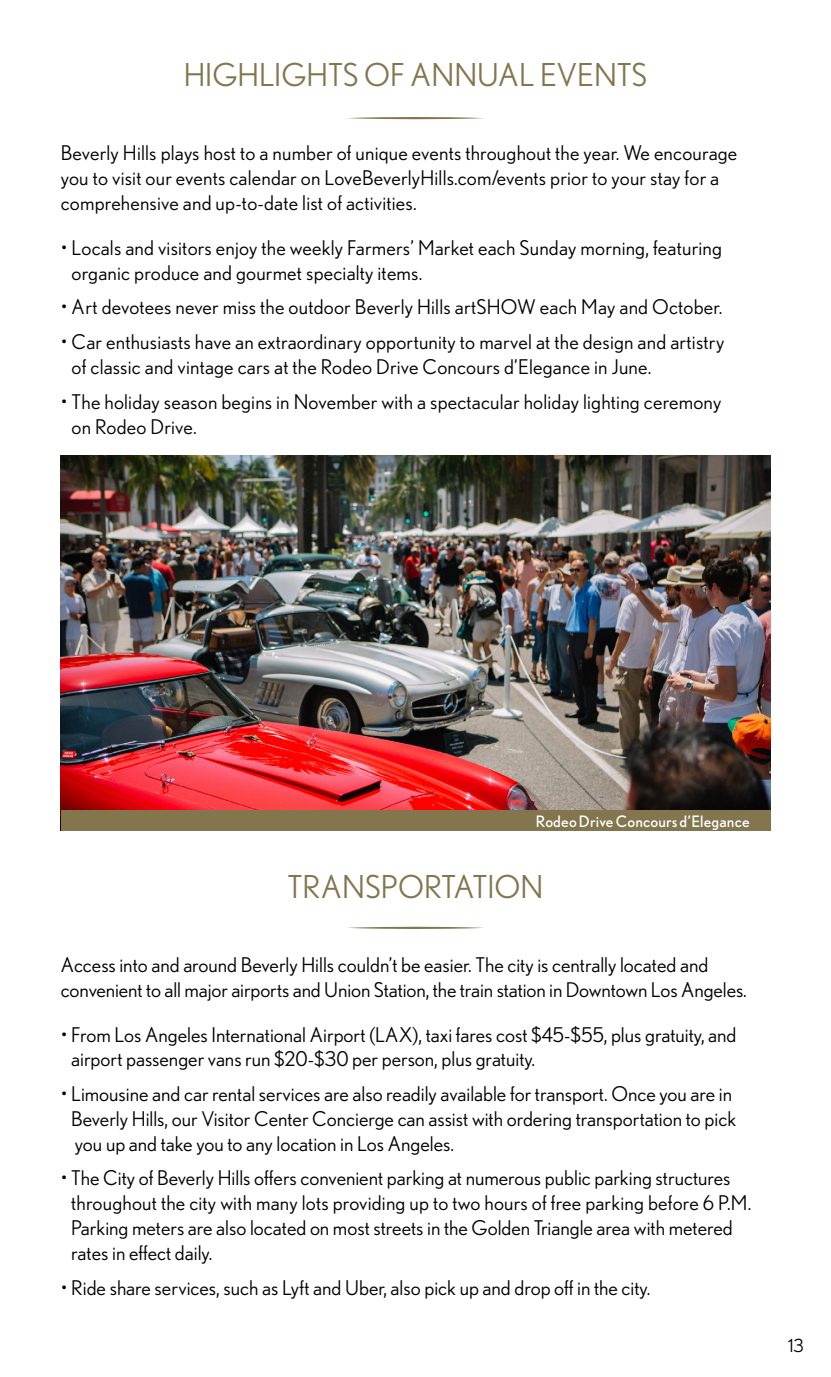
<style>
.page{position:relative;width:831px;height:1377px;background:#fff}
.page>*{position:absolute;margin:0;border:0;box-sizing:border-box;transform-origin:0 0}
.t1{font:31.5px "Nobel";color:#83754e}
.t2{font:20.25px/24.8px "Nobel";color:#000}
.t3{font:18px "Nobel";color:#000}
.t4{font:15.75px "Nobel";letter-spacing:.01em;color:#fff}
</style>
<div class="page">
<img style="left:61px;top:455px;width:709px;height:356px">
<svg style="left:347px;top:927px;width:137px;height:2px"></svg>
<svg style="left:347px;top:117px;width:137px;height:2px"></svg>
<div style="left:61px;top:811px;width:709px;height:20px;background:#83754e"></div>
<h1 class="t1" style="left:184px;top:57px;width:465px">HIGHLIGHTS OF ANNUAL EVENTS</h1>
<p class="t2" style="left:61px;top:140px;width:678px">Beverly Hills plays host to a number of unique events throughout the year. We encourage you to visit our events calendar on LoveBeverlyHills.com/events prior to your stay for a comprehensive and up-to-date list of activities.</p>
<p class="t2" style="left:72px;top:235px;width:651px;text-indent:-11px">• Locals and visitors enjoy the weekly Farmers’ Market each Sunday morning, featuring organic produce and gourmet specialty items.</p>
<p class="t2" style="left:61px;top:295px;width:662px">• Art devotees never miss the outdoor Beverly Hills artSHOW each May and October.</p>
<p class="t2" style="left:72px;top:329px;width:654px;text-indent:-11px">• Car enthusiasts have an extraordinary opportunity to marvel at the design and artistry of classic and vintage cars at the Rodeo Drive Concours d’Elegance in June.</p>
<p class="t2" style="left:72px;top:389px;width:651px;text-indent:-11px">• The holiday season begins in November with a spectacular holiday lighting ceremony on Rodeo Drive.</p>
<p class="t4" style="left:535px;top:812px;width:215px">Rodeo Drive Concours d’Elegance</p>
<h1 class="t1" style="left:287px;top:868px;width:257px">TRANSPORTATION</h1>
<p class="t2" style="left:61px;top:952px;width:687px">Access into and around Beverly Hills couldn’t be easier. The city is centrally located and convenient to all major airports and Union Station, the train station in Downtown Los Angeles.</p>
<p class="t2" style="left:71px;top:1022px;width:666px;text-indent:-10px">• From Los Angeles International Airport (LAX), taxi fares cost $45-$55, plus gratuity, and airport passenger vans run $20-$30 per person, plus gratuity.</p>
<p class="t2" style="left:71px;top:1081px;width:666px;text-indent:-10px">• Limousine and car rental services are also readily available for transport. Once you are in<br>Beverly Hills, our Visitor Center Concierge can assist with ordering transportation to pick you up and take you to any location in Los Angeles.</p>
<p class="t2" style="left:71px;top:1166px;width:681px;text-indent:-10px">• The City of Beverly Hills offers convenient parking at numerous public parking structures throughout the city with many lots providing up to two hours of free parking before 6 P.M.<br>Parking meters are also located on most streets in the Golden Triangle area with metered rates in effect daily.</p>
<p class="t2" style="left:61px;top:1275px;width:590px">• Ride share services, such as Lyft and Uber, also pick up and drop off in the city.</p>
<p class="t3" style="left:787px;top:1335px;width:17px">13</p>
</div>
